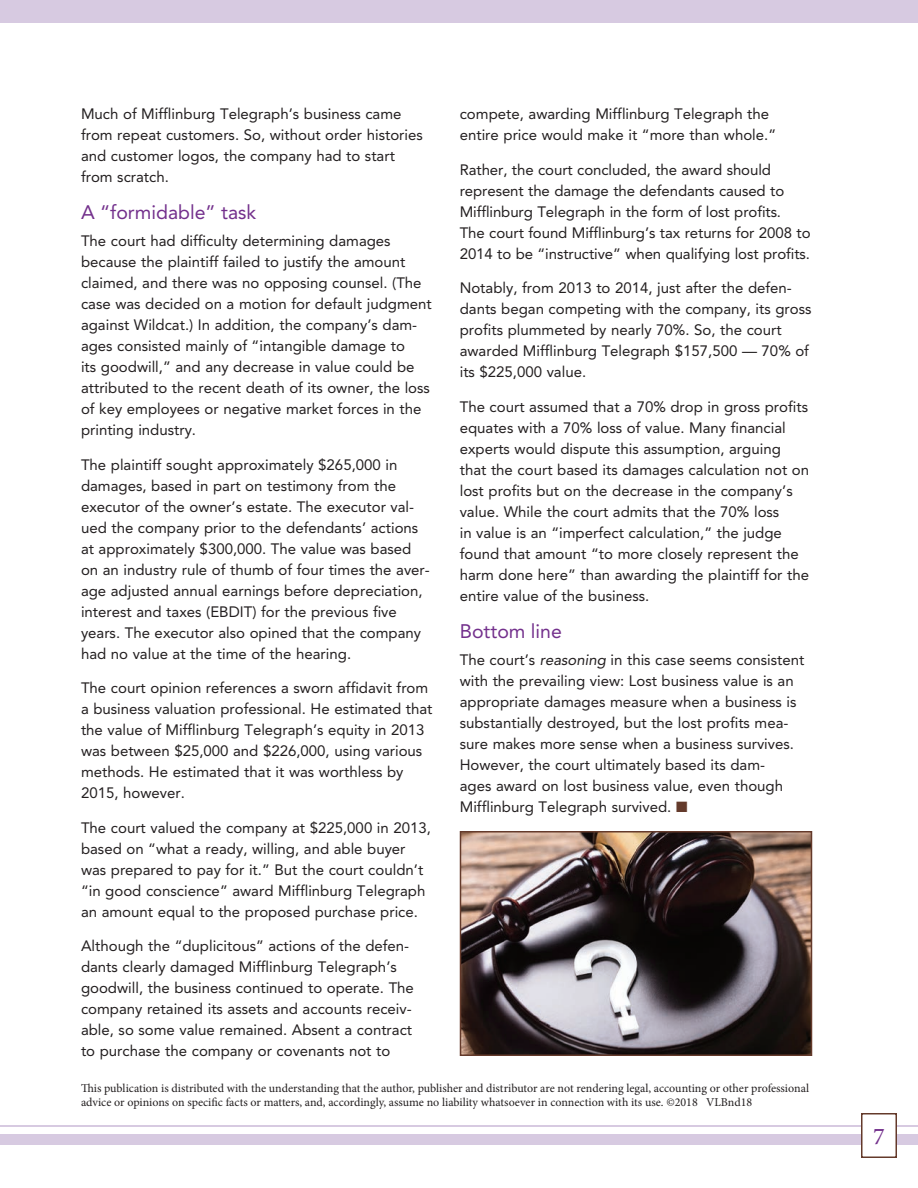
<style>
.page{position:relative;width:918px;height:1188px;background:#fff}
.page>*{position:absolute;margin:0;border:0;box-sizing:border-box;transform-origin:0 0}
.t1{font:500 24px "Minion Pro";color:#73308c}
.t2{font:19.5px "Avenir LT Std";color:#73308c}
.t3{font:15px/21px "Avenir LT Std";color:#231f20}
.t4{font:12px/14.4px "Minion Pro";letter-spacing:-.005em;color:#231f20}
.s1{font-style:italic}
.s2{color:#643a2b}
</style>
<div class="page">
<div style="left:0;top:1134px;width:918px;height:10px;background:#d7cae1"></div>
<div style="left:0;top:0;width:918px;height:22px;background:#d7cae1"></div>
<hr style="left:0;top:1125px;width:918px;height:1px;background:#d7cae1">
<div style="left:862px;top:1114px;width:34px;height:43px;background:#fff"></div>
<div style="left:861px;top:1113px;width:36px;height:45px;border:2px solid #643a2b"></div>
<img style="left:463px;top:834px;width:346px;height:219px">
<div style="left:460px;top:831px;width:352px;height:225px;border:2px solid #643a2b"></div>
<p class="t3" style="left:81px;top:104px;width:343px">Much of Mifflinburg Telegraph’s business came from repeat customers. So, without order histories and customer logos, the company had to start from scratch.</p>
<h2 class="t2" style="left:81px;top:201px;width:177px">A “formidable” task</h2>
<p class="t3" style="left:81px;top:231px;width:352px">The court had difficulty determining damages because the plaintiff failed to justify the amount claimed, and there was no opposing counsel. (The case was decided on a motion for default judgment against Wildcat.) In addition, the company’s dam&shy;ages consisted mainly of “intangible damage to<br>its goodwill,” and any decrease in value could be attributed to the recent death of its owner, the loss of key employees or negative market forces in the printing industry.</p>
<p class="t3" style="left:81px;top:454px;width:350px">The plaintiff sought approximately $265,000 in damages, based in part on testimony from the executor of the owner’s estate. The executor val&shy;ued the company prior to the defendants’ actions at approximately $300,000. The value was based on an industry rule of thumb of four times the aver&shy;age adjusted annual earnings before depreciation, interest and taxes (EBDIT) for the previous five years. The executor also opined that the company had no value at the time of the hearing.</p>
<p class="t3" style="left:81px;top:678px;width:353px">The court opinion references a sworn affidavit from a business valuation professional. He estimated that the value of Mifflinburg Telegraph’s equity in 2013 was between $25,000 and $226,000, using various methods. He estimated that it was worthless by 2015, however.</p>
<p class="t3" style="left:81px;top:817px;width:351px">The court valued the company at $225,000 in 2013, based on “what a ready, willing, and able buyer was prepared to pay for it.” But the court couldn’t “in good conscience” award Mifflinburg Telegraph an amount equal to the proposed purchase price.</p>
<p class="t3" style="left:81px;top:936px;width:334px">Although the “duplicitous” actions of the defen&shy;dants clearly damaged Mifflinburg Telegraph’s goodwill, the business continued to operate. The company retained its assets and accounts receiv&shy;able, so some value remained. Absent a contract to purchase the company or covenants not to</p>
<p class="t3" style="left:460px;top:104px;width:318px">compete, awarding Mifflinburg Telegraph the entire price would make it “more than whole.”</p>
<p class="t3" style="left:460px;top:159px;width:352px">Rather, the court concluded, the award should represent the damage the defendants caused to Mifflinburg Telegraph in the form of lost profits.<br>The court found Mifflinburg’s tax returns for 2008 to 2014 to be “instructive” when qualifying lost profits.</p>
<p class="t3" style="left:460px;top:278px;width:353px">Notably, from 2013 to 2014, just after the defen&shy;dants began competing with the company, its gross profits plummeted by nearly 70%. So, the court awarded Mifflinburg Telegraph $157,500 — 70% of its $225,000 value.</p>
<p class="t3" style="left:460px;top:396px;width:351px">The court assumed that a 70% drop in gross profits equates with a 70% loss of value. Many financial experts would dispute this assumption, arguing that the court based its damages calculation not on lost profits but on the decrease in the company’s value. While the court admits that the 70% loss<br>in value is an “imperfect calculation,” the judge found that amount “to more closely represent the harm done here” than awarding the plaintiff for the entire value of the business.</p>
<h2 class="t2" style="left:460px;top:620px;width:104px">Bottom line</h2>
<p class="t3" style="left:460px;top:649px;width:346px">The court’s <span class="s1">reasoning</span> in this case seems consistent with the prevailing view: Lost business value is an appropriate damages measure when a business is substantially destroyed, but the lost profits mea&shy;sure makes more sense when a business survives.<br>However, the court ultimately based its dam-<br>ages award on lost business value, even though Mifflinburg Telegraph survived. <span class="s2">■</span></p>
<p class="t4" style="left:81px;top:1081px;width:730px">This publication is distributed with the understanding that the author, publisher and distributor are not rendering legal, accounting or other professional advice or opinions on specific facts or matters, and, accordingly, assume no liability whatsoever in connection with its use. ©2018 VLBnd18</p>
<h1 class="t1" style="left:873px;top:1120px;width:13px">7</h1>
</div>
